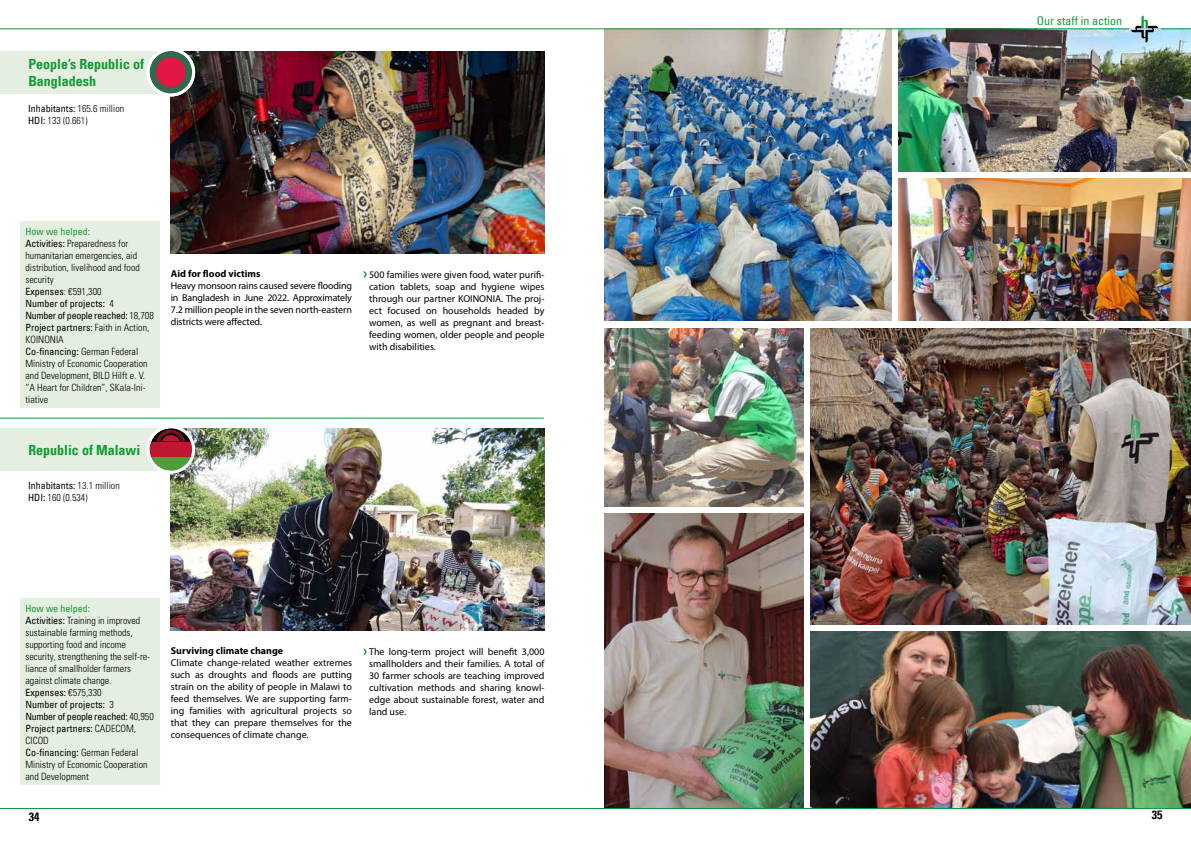
<style>
.page{position:relative;width:1191px;height:842px;background:#fff}
.page>*{position:absolute;margin:0;border:0;box-sizing:border-box;transform-origin:0 0}
.t1{font:700 condensed 14px/16.8px "Univers LT";color:#159a34}
.t2{font:condensed 12px "Univers LT";color:#159a34}
.t3{font:700 condensed 12px "Univers LT";color:#000}
.t4{font:10px/12px "Myriad Pro";color:#000;text-align:justify}
.t5{font:300 condensed 10px/12px "Univers LT Std";color:#000}
.t6{font:condensed 10px/12px "Univers LT";color:#000}
.t7{font:700 10px "Myriad Pro";color:#000}
.t8{font:condensed 10px "Univers LT";color:#159a34}
.t9{font:300 condensed 7px "Univers LT Std";letter-spacing:.04em;color:#fff}
.t10{font:300 condensed 7px "Univers LT Std";color:#000}
.s1{font-family:"Univers LT Std";font-weight:300}
.s2{font-family:"Univers LT";font-weight:400}
</style>
<div class="page">
<img style="left:810px;top:328px;width:381px;height:297px">
<img style="left:810px;top:632px;width:381px;height:176px">
<img style="left:604px;top:29px;width:287px;height:292px">
<img style="left:604px;top:513px;width:199px;height:295px">
<img style="left:604px;top:328px;width:199px;height:178px">
<img style="left:898px;top:28px;width:293px;height:143px">
<img style="left:898px;top:178px;width:293px;height:143px">
<hr style="left:0;top:808px;width:1191px;height:1px;background:#159a34">
<svg style="left:363px;top:271px;width:4px;height:7px"></svg>
<svg style="left:363px;top:649px;width:4px;height:6px"></svg>
<img style="left:171px;top:51px;width:373px;height:203px">
<img style="left:171px;top:428px;width:373px;height:203px">
<hr style="left:0;top:418px;width:543px;height:1px;background:#159a34">
<div style="left:0;top:51px;width:171px;height:43px;background:#e5efe1"></div>
<div style="left:0;top:428px;width:171px;height:43px;background:#e5efe1"></div>
<svg style="left:148px;top:49px;width:46px;height:46px"></svg>
<div style="left:20px;top:222px;width:139px;height:186px;background:#e5efe1"></div>
<div style="left:20px;top:599px;width:139px;height:186px;background:#e5efe1"></div>
<div style="left:531px;top:595px;width:10px;height:32px;background:#000;opacity:.5"></div>
<div style="left:150px;top:51px;width:42px;height:43px;background:#2e6b4f;border-radius:21px"></div>
<div style="left:156px;top:57px;width:30px;height:30px;background:#e11748;border-radius:50%"></div>
<div style="left:147px;top:48px;width:48px;height:49px;border:3px solid #fff;border-radius:50%"></div>
<svg style="left:150px;top:428px;width:42px;height:14px"></svg>
<svg style="left:150px;top:457px;width:42px;height:14px"></svg>
<div style="left:150px;top:442px;width:42px;height:15px;background:#bd1733"></div>
<svg style="left:156px;top:430px;width:29px;height:11px"></svg>
<div style="left:147px;top:425px;width:48px;height:49px;border:3px solid #fff;border-radius:50%"></div>
<hr style="left:0;top:28px;width:1129px;height:1px;background:#159a34">
<svg style="left:1131px;top:16px;width:27px;height:27px"></svg>
<hr style="left:1160px;top:28px;width:31px;height:1px;background:#159a34">
<h1 class="t1" style="left:28px;top:55px;width:117px">People’s Republic of<br>Bangladesh</h1>
<p class="t6" style="left:28px;top:102px;width:98px">Inhabitants: <span class="s1">165.6 million</span></p>
<p class="t5" style="left:28px;top:115px;width:61px"><span class="s2">HDI:</span> 133 (0.661)</p>
<p class="t8" style="left:26px;top:225px;width:66px">How we helped:</p>
<p class="t5" style="left:26px;top:237px;width:116px"><span class="s2">Activities:</span> Preparedness for humanitarian emergencies, aid distribution, livelihood and food security<br><span class="s2">Expenses</span>: €591,300</p>
<p class="t6" style="left:26px;top:297px;width:130px">Number of projects: <span class="s1">4<br></span>Number of people reached: <span class="s1">18,708<br></span>Project partners: <span class="s1">Faith in Action,</span></p>
<p class="t5" style="left:26px;top:333px;width:40px">KOINONIA</p>
<p class="t6" style="left:26px;top:345px;width:114px">Co-financing: <span class="s1">German Federal</span></p>
<p class="t5" style="left:26px;top:357px;width:124px">Ministry of Economic Cooperation and Development, BILD Hilft e. V. “A Heart for Children”, SKala-Ini&shy;tiative</p>
<h1 class="t1" style="left:28px;top:441px;width:114px">Republic of Malawi</h1>
<p class="t6" style="left:28px;top:480px;width:93px">Inhabitants: <span class="s1">13.1 million</span></p>
<p class="t5" style="left:28px;top:492px;width:61px"><span class="s2">HDI:</span> 160 (0.534)</p>
<p class="t7" style="left:171px;top:267px;width:91px">Aid for flood victims</p>
<p class="t4" style="left:171px;top:279px;width:183px">Heavy monsoon rains caused severe flooding in Bangladesh in June 2022. Approximately 7.2 million people in the seven north-eastern districts were affected.</p>
<p class="t4" style="left:369px;top:268px;width:177px">500 families were given food, water purifi&shy;cation tablets, soap and hygiene wipes through our partner KOINONIA. The proj&shy;ect focused on households headed by women, as well as pregnant and breast&shy;feeding women, older people and people with disabilities.</p>
<p class="t8" style="left:26px;top:602px;width:66px">How we helped:</p>
<p class="t5" style="left:26px;top:614px;width:126px"><span class="s2">Activities:</span> Training in improved sustainable farming methods, supporting food and income security, strengthening the self-re&shy;liance of smallholder farmers against climate change.</p>
<p class="t6" style="left:26px;top:686px;width:130px">Expenses: <span class="s1">€575,330<br></span>Number of projects: <span class="s1">3<br></span>Number of people reached: <span class="s1">40,950<br></span>Project partners: <span class="s1">CADECOM,</span></p>
<p class="t5" style="left:26px;top:734px;width:25px">CICOD</p>
<p class="t6" style="left:26px;top:746px;width:114px">Co-financing: <span class="s1">German Federal</span></p>
<p class="t5" style="left:26px;top:758px;width:124px">Ministry of Economic Cooperation and Development</p>
<p class="t9" style="left:532px;top:625px;width:30px;rotate:-90deg">CADECOM</p>
<p class="t7" style="left:171px;top:644px;width:114px">Surviving climate change</p>
<p class="t4" style="left:171px;top:656px;width:183px">Climate change-related weather extremes such as droughts and floods are putting strain on the ability of people in Malawi to feed themselves. We are supporting farm&shy;ing families with agricultural projects so that they can prepare themselves for the consequences of climate change.</p>
<p class="t4" style="left:369px;top:645px;width:177px">The long-term project will benefit 3,000 smallholders and their families. A total of 30 farmer schools are teaching improved cultivation methods and sharing knowl&shy;edge about sustainable forest, water and land use.</p>
<p class="t10" style="left:787px;top:530px;width:12px;rotate:-90deg">RDP</p>
<p class="t2" style="left:1036px;top:13px;width:87px">Our staff in action</p>
<p class="t3" style="left:29px;top:809px;width:12px">34</p>
<p class="t3" style="left:1152px;top:808px;width:12px">35</p>
</div>
